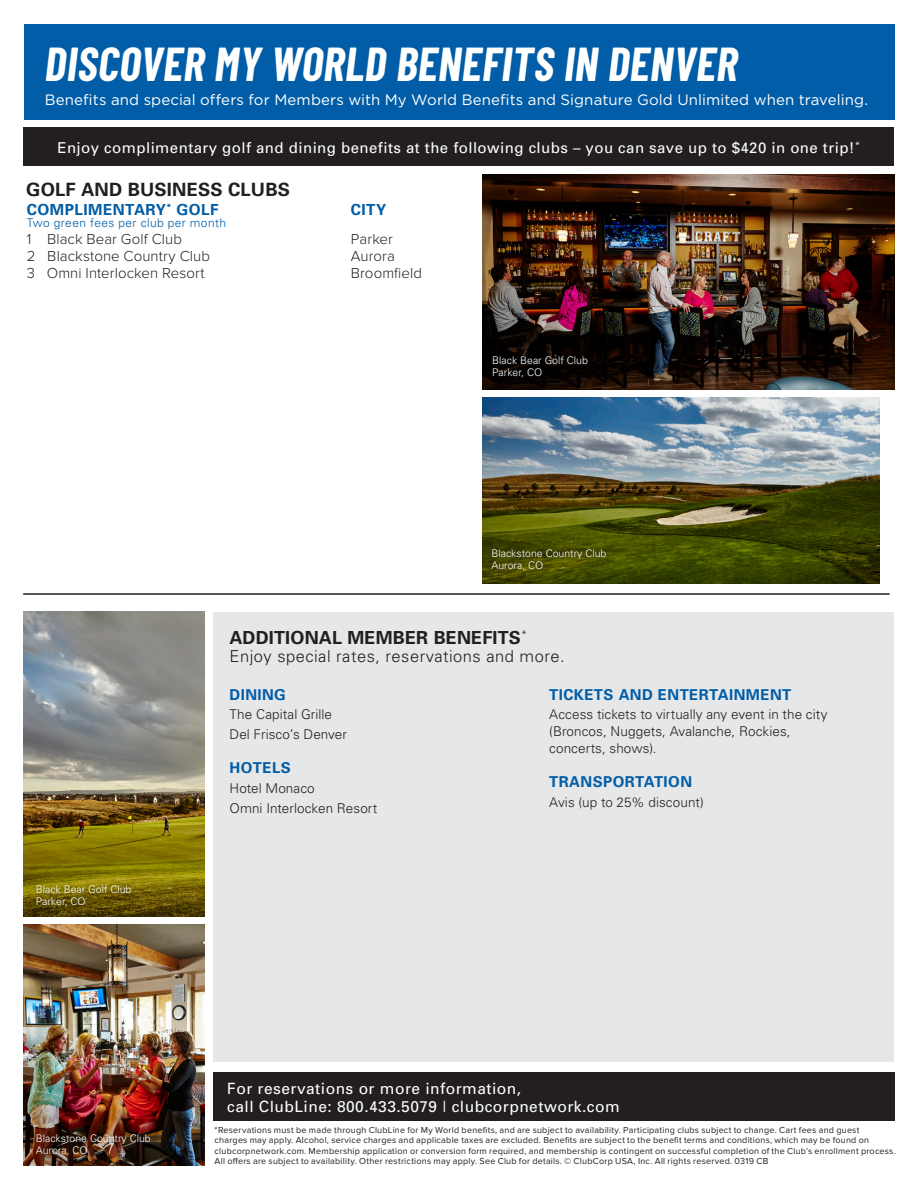
<style>
.page{position:relative;width:918px;height:1188px;background:#fff}
.page>*{position:absolute;margin:0;border:0;box-sizing:border-box;transform-origin:0 0}
.Page_Header{font:italic 700 46.5px "Barlow Condensed";letter-spacing:.01em;color:#fff}
.Page_Header-2{font:700 18.3px "Univers";letter-spacing:.01em;color:#231f20}
.Page_Header-3{font:700 18px "Univers";letter-spacing:.01em;color:#231f20}
.Body_Copy{font:300 16.5px "Univers";letter-spacing:.03em;color:#231f20}
.Body_Copy-2{font:15.6px/17.9px "Univers";letter-spacing:.03em;color:#fff}
.Body_Copy-3{font:700 15.3px "Univers";letter-spacing:.03em;color:#015da7}
.Page_Header-4{font:15px "Gotham";letter-spacing:.005em;color:#fff}
.Body_Copy-4{font:15px "Univers";letter-spacing:.03em;color:#fff}
.t1{font:300 15px "Proxima Nova";letter-spacing:.005em;color:#231f20}
.Body_Copy-5{font:700 15px "Univers";letter-spacing:.03em;color:#015da7}
.t2{font:300 13.5px/16.8px "Univers";letter-spacing:.005em;color:#231f20}
.Body_Copy-6{font:300 12px "Univers";letter-spacing:.03em;color:#015da7}
.Captions{font:300 10.5px "Univers";color:#fff}
.t3{font:9px/10.5px "Proxima Nova";letter-spacing:.025em;color:#231f20}
</style>
<div class="page">
<div style="left:214px;top:1072px;width:681px;height:49px;background:#231f20"></div>
<div style="left:23px;top:127px;width:870px;height:39px;background:#231f20"></div>
<div style="left:214px;top:612px;width:680px;height:450px;background:#e6e7e9"></div>
<img style="left:24px;top:924px;width:180px;height:241px">
<div style="left:32px;top:1132px;width:121px;height:27px;background:#231f20;opacity:.47"></div>
<img style="left:24px;top:612px;width:180px;height:305px">
<div style="left:33px;top:883px;width:101px;height:27px;background:#231f20;opacity:.47"></div>
<hr style="left:23px;top:593px;width:867px;height:2px;background:#231f20">
<img style="left:482px;top:398px;width:398px;height:185px">
<img style="left:482px;top:174px;width:412px;height:216px">
<div style="left:488px;top:547px;width:121px;height:27px;background:#231f20;opacity:.47"></div>
<div style="left:489px;top:355px;width:101px;height:27px;background:#231f20;opacity:.47"></div>
<div style="left:24px;top:24px;width:870px;height:96px;background:#015da7"></div>
<p class="Page_Header" style="left:45px;top:36px;width:694px">DISCOVER MY WORLD BENEFITS IN DENVER</p>
<p class="Page_Header-4" style="left:45px;top:91px;width:825px">Benefits and special offers for Members with My World Benefits and Signature Gold Unlimited when traveling.</p>
<p class="Body_Copy-4" style="left:57px;top:138px;width:804px">Enjoy complimentary golf and dining benefits at the following clubs – you can save up to $420 in one trip!<sup>*</sup></p>
<p class="Page_Header-2" style="left:26px;top:178px;width:265px">GOLF AND BUSINESS CLUBS</p>
<p class="Body_Copy-3" style="left:27px;top:200px;width:193px">COMPLIMENTARY<sup>*</sup> GOLF</p>
<p class="Body_Copy-3" style="left:351px;top:200px;width:37px">CITY</p>
<p class="Body_Copy-6" style="left:27px;top:216px;width:201px">Two green fees per club per month</p>
<p class="t1" style="left:27px;top:231px;width:157px">1 Black Bear Golf Club</p>
<p class="t1" style="left:351px;top:231px;width:44px">Parker</p>
<p class="t1" style="left:27px;top:247px;width:185px">2 Blackstone Country Club</p>
<p class="t1" style="left:351px;top:247px;width:45px">Aurora</p>
<p class="t1" style="left:27px;top:264px;width:179px">3 Omni Interlocken Resort</p>
<p class="t1" style="left:351px;top:264px;width:73px">Broomfield</p>
<p class="Captions" style="left:492px;top:354px;width:97px">Black Bear Golf Club</p>
<p class="Captions" style="left:492px;top:366px;width:51px">Parker, CO</p>
<p class="Captions" style="left:491px;top:547px;width:116px">Blackstone Country Club</p>
<p class="Captions" style="left:491px;top:559px;width:53px">Aurora, CO</p>
<p class="Page_Header-3" style="left:229px;top:626px;width:299px">ADDITIONAL MEMBER BENEFITS<sup>*</sup></p>
<p class="Body_Copy" style="left:229px;top:646px;width:337px">Enjoy special rates, reservations and more.</p>
<p class="Captions" style="left:36px;top:882px;width:97px">Black Bear Golf Club</p>
<p class="Captions" style="left:36px;top:894px;width:51px">Parker, CO</p>
<p class="Body_Copy-5" style="left:229px;top:685px;width:58px">DINING</p>
<p class="t2" style="left:229px;top:706px;width:104px">The Capital Grille</p>
<p class="t2" style="left:229px;top:726px;width:119px">Del Frisco’s Denver</p>
<p class="Body_Copy-5" style="left:229px;top:758px;width:63px">HOTELS</p>
<p class="t2" style="left:229px;top:780px;width:87px">Hotel Monaco</p>
<p class="t2" style="left:229px;top:799px;width:149px">Omni Interlocken Resort</p>
<p class="Body_Copy-5" style="left:549px;top:685px;width:244px">TICKETS AND ENTERTAINMENT</p>
<p class="t2" style="left:549px;top:706px;width:280px">Access tickets to virtually any event in the city (Broncos, Nuggets, Avalanche, Rockies, concerts, shows).</p>
<p class="Body_Copy-5" style="left:549px;top:772px;width:144px">TRANSPORTATION</p>
<p class="t2" style="left:549px;top:793px;width:156px">Avis (up to 25% discount)</p>
<p class="Captions" style="left:36px;top:1132px;width:116px">Blackstone Country Club</p>
<p class="Captions" style="left:36px;top:1144px;width:53px">Aurora, CO</p>
<p class="Body_Copy-2" style="left:227px;top:1079px;width:394px">For reservations or more information,<br>call ClubLine: 800.433.5079 | clubcorpnetwork.com</p>
<p class="t3" style="left:215px;top:1125px;width:683px">*Reservations must be made through ClubLine for My World benefits, and are subject to availability. Participating clubs subject to change. Cart fees and guest<br>charges may apply. Alcohol, service charges and applicable taxes are excluded. Benefits are subject to the benefit terms and conditions, which may be found on clubcorpnetwork.com. Membership application or conversion form required, and membership is contingent on successful completion of the Club’s enrollment process.<br>All offers are subject to availability. Other restrictions may apply. See Club for details. © ClubCorp USA, Inc. All rights reserved. 0319 CB</p>
</div>
